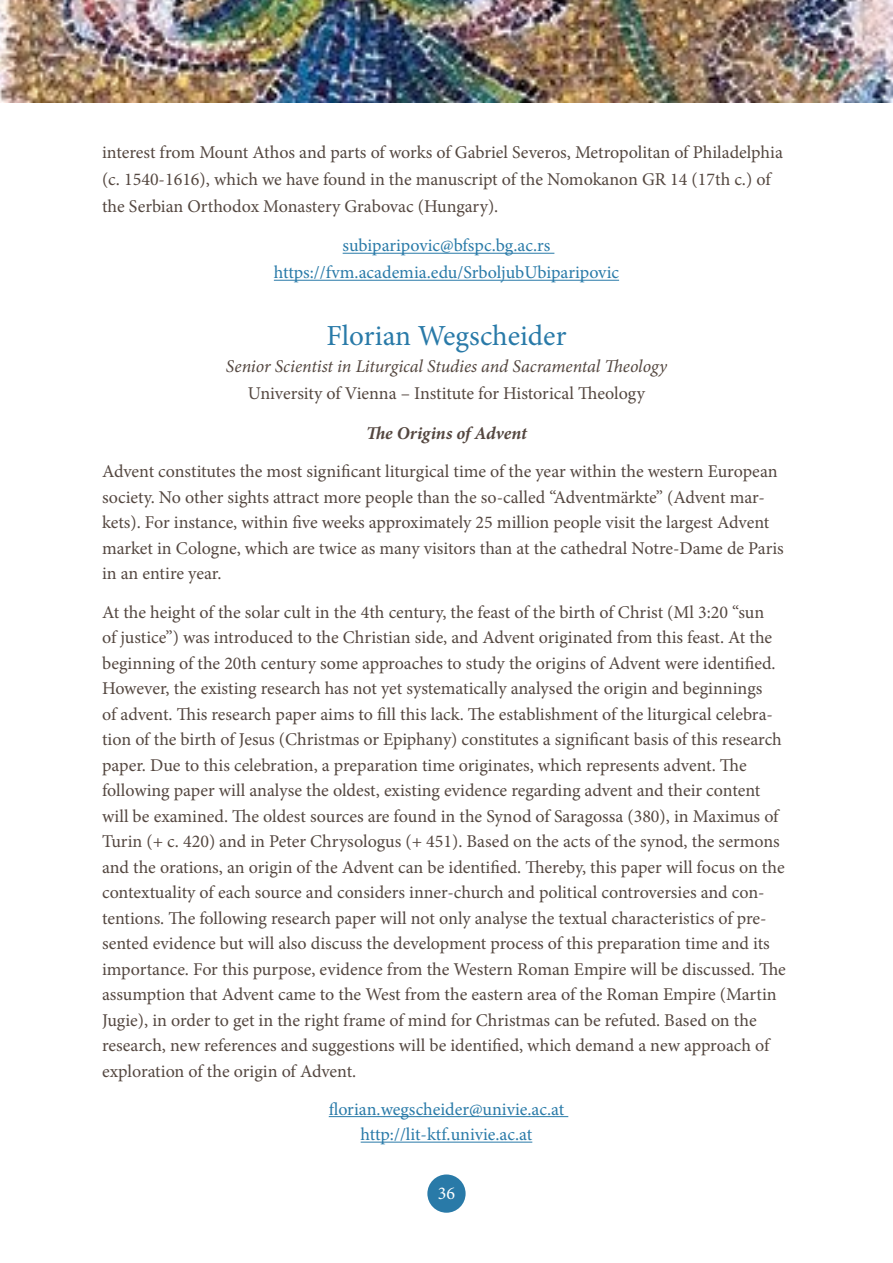
<style>
.page{position:relative;width:893px;height:1263px;background:#fff}
.page>*{position:absolute;margin:0;border:0;box-sizing:border-box;transform-origin:0 0}
.t1{font:29.1px "Minion Pro";color:#297aa8}
.t2{font:18px/25.5px "Minion Pro";color:#544740}
.t3{font:18px/27px "Minion Pro";color:#297aa8;text-align:center}
.t4{font:italic 18px "Minion Pro";letter-spacing:-.005em;color:#544740}
.t5{font:italic 700 18px "Minion Pro";color:#544740}
.t6{font:18px "Minion Pro";color:#fff}
</style>
<div class="page">
<div style="left:427px;top:1174px;width:39px;height:39px;background:#297aa8;border-radius:50%"></div>
<img style="left:0;top:0;width:893px;height:102px">
<hr style="left:343px;top:253px;width:211px;height:1px;background:#297aa8">
<hr style="left:274px;top:280px;width:345px;height:1px;background:#297aa8">
<hr style="left:329px;top:1116px;width:239px;height:1px;background:#297aa8">
<hr style="left:361px;top:1142px;width:171px;height:1px;background:#297aa8">
<p class="t2" style="left:102px;top:138px;width:682px;line-height:27px">interest from Mount Athos and parts of works of Gabriel Severos, Metropolitan of Philadelphia (c. 1540-1616), which we have found in the manuscript of the Nomokanon GR 14 (17th c.) of the Serbian Orthodox Monastery Grabovac (Hungary).</p>
<p class="t3" style="left:274px;top:232px;width:347px">subiparipovic@bfspc.bg.ac.rs https://fvm.academia.edu/SrboljubUbiparipovic</p>
<h1 class="t1" style="left:326px;top:316px;width:241px">Florian Wegscheider</h1>
<p class="t4" style="left:226px;top:354px;width:443px">Senior Scientist in Liturgical Studies and Sacramental Theology</p>
<p class="t2" style="left:248px;top:381px;width:399px">University of Vienna – Institute for Historical Theology</p>
<p class="t5" style="left:366px;top:420px;width:162px">The Origins of Advent</p>
<p class="t2" style="left:102px;top:459px;width:683px">Advent constitutes the most significant liturgical time of the year within the western European society. No other sights attract more people than the so-called “Adventmärkte” (Advent mar&shy;kets). For instance, within five weeks approximately 25 million people visit the largest Advent market in Cologne, which are twice as many visitors than at the cathedral Notre-Dame de Paris in an entire year.</p>
<p class="t2" style="left:102px;top:599px;width:685px">At the height of the solar cult in the 4th century, the feast of the birth of Christ (Ml 3:20 “sun<br>of justice”) was introduced to the Christian side, and Advent originated from this feast. At the beginning of the 20th century some approaches to study the origins of Advent were identified.<br>However, the existing research has not yet systematically analysed the origin and beginnings<br>of advent. This research paper aims to fill this lack. The establishment of the liturgical celebra&shy;tion of the birth of Jesus (Christmas or Epiphany) constitutes a significant basis of this research paper. Due to this celebration, a preparation time originates, which represents advent. The following paper will analyse the oldest, existing evidence regarding advent and their content will be examined. The oldest sources are found in the Synod of Saragossa (380), in Maximus of Turin (+ c. 420) and in Peter Chrysologus (+ 451). Based on the acts of the synod, the sermons and the orations, an origin of the Advent can be identified. Thereby, this paper will focus on the contextuality of each source and considers inner-church and political controversies and con&shy;tentions. The following research paper will not only analyse the textual characteristics of pre&shy;sented evidence but will also discuss the development process of this preparation time and its importance. For this purpose, evidence from the Western Roman Empire will be discussed. The assumption that Advent came to the West from the eastern area of the Roman Empire (Martin Jugie), in order to get in the right frame of mind for Christmas can be refuted. Based on the research, new references and suggestions will be identified, which demand a new approach of exploration of the origin of Advent.</p>
<p class="t3" style="left:329px;top:1096px;width:237px;line-height:25.5px">florian.wegscheider@univie.ac.at http://lit-ktf.univie.ac.at</p>
<p class="t6" style="left:438px;top:1181px;width:19px">36</p>
</div>
